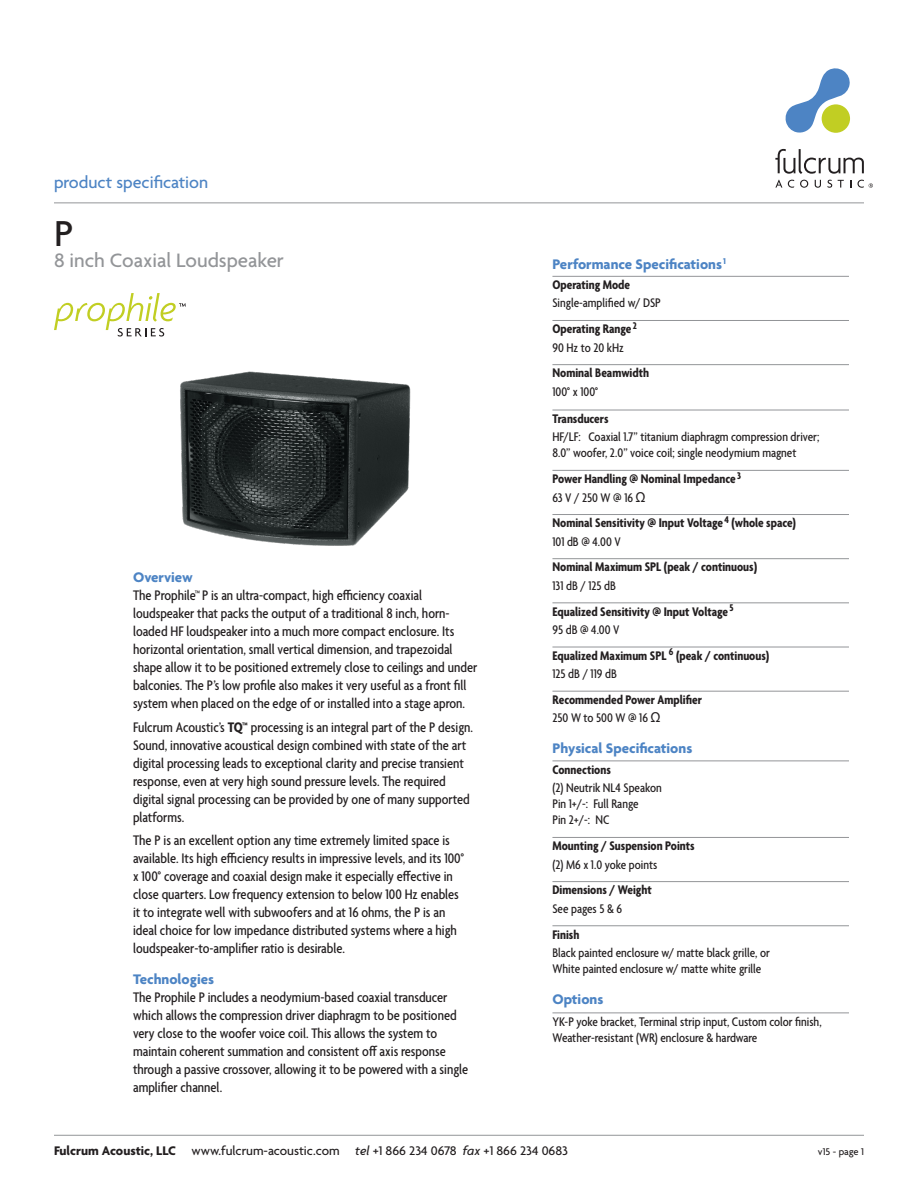
<style>
.page{position:relative;width:918px;height:1188px;background:#fff}
.page>*{position:absolute;margin:0;border:0;box-sizing:border-box;transform-origin:0 0}
.t1{font:500 39px "Agenda";color:#231f20}
.t2{font:500 21px "Agenda";color:#939598}
.t3{font:500 18px "Agenda";color:#4d84c4}
.body{font:500 condensed 15px/18px "Agenda";color:#231f20}
.blue_head{font:700 15px "Agenda";color:#4d84c4}
.data{font:500 condensed 13.5px/16.2px "Agenda";color:#231f20}
.data_head{font:700 condensed 13.5px "Agenda";color:#231f20}
.options_head{font:500 condensed 13.5px/16.2px "Agenda";color:#231f20}
.t4{font:500 13.5px "Agenda";color:#231f20}
.t5{font:500 10.5px "Agenda";color:#231f20}
.s1{font-weight:700}
.s2{font-family:"Arial";font-weight:400;font-stretch:normal}
.s3{font-style:italic}
</style>
<div class="page">
<hr style="left:54px;top:1135px;width:810px;height:1px;background:#939598">
<hr style="left:54px;top:202px;width:810px;height:1px;background:#939598">
<hr style="left:552px;top:276px;width:297px;height:1px;background:#939598">
<hr style="left:552px;top:320px;width:297px;height:1px;background:#939598">
<hr style="left:552px;top:364px;width:297px;height:1px;background:#939598">
<hr style="left:552px;top:410px;width:297px;height:1px;background:#939598">
<hr style="left:552px;top:470px;width:297px;height:1px;background:#939598">
<hr style="left:552px;top:514px;width:297px;height:1px;background:#939598">
<hr style="left:552px;top:558px;width:297px;height:1px;background:#939598">
<hr style="left:552px;top:602px;width:297px;height:1px;background:#939598">
<hr style="left:552px;top:647px;width:297px;height:1px;background:#939598">
<hr style="left:552px;top:691px;width:297px;height:1px;background:#939598">
<hr style="left:552px;top:761px;width:297px;height:1px;background:#939598">
<hr style="left:552px;top:837px;width:297px;height:1px;background:#939598">
<hr style="left:552px;top:881px;width:297px;height:1px;background:#939598">
<hr style="left:552px;top:925px;width:297px;height:1px;background:#939598">
<hr style="left:552px;top:1013px;width:297px;height:1px;background:#939598">
<svg style="left:54px;top:293px;width:132px;height:44px"></svg>
<img style="left:180px;top:371px;width:231px;height:175px">
<svg style="left:785px;top:68px;width:65px;height:65px"></svg>
<svg style="left:775px;top:149px;width:89px;height:25px"></svg>
<svg style="left:775px;top:180px;width:7px;height:8px"></svg>
<svg style="left:788px;top:180px;width:6px;height:8px"></svg>
<svg style="left:800px;top:180px;width:8px;height:8px"></svg>
<svg style="left:815px;top:180px;width:6px;height:8px"></svg>
<svg style="left:827px;top:180px;width:5px;height:8px"></svg>
<svg style="left:838px;top:180px;width:6px;height:8px"></svg>
<svg style="left:858px;top:180px;width:15px;height:8px"></svg>
<p class="t3" style="left:54px;top:172px;width:156px">product specification</p>
<p class="t1" style="left:54px;top:212px;width:21px">P</p>
<p class="t2" style="left:54px;top:249px;width:231px">8 inch Coaxial Loudspeaker</p>
<p class="blue_head" style="left:133px;top:569px;width:61px">Overview</p>
<p class="body" style="left:133px;top:587px;width:346px">The Prophile™ P is an ultra-compact, high efficiency coaxial loudspeaker that packs the output of a traditional 8 inch, horn&shy;loaded HF loudspeaker into a much more compact enclosure. Its horizontal orientation, small vertical dimension, and trapezoidal shape allow it to be positioned extremely close to ceilings and under balconies. The P’s low profile also makes it very useful as a front fill system when placed on the edge of or installed into a stage apron.</p>
<p class="body" style="left:133px;top:719px;width:342px">Fulcrum Acoustic’s <span class="s1">TQ™</span> processing is an integral part of the P design.<br>Sound, innovative acoustical design combined with state of the art digital processing leads to exceptional clarity and precise transient response, even at very high sound pressure levels. The required digital signal processing can be provided by one of many supported platforms.</p>
<p class="body" style="left:133px;top:832px;width:333px">The P is an excellent option any time extremely limited space is available. Its high efficiency results in impressive levels, and its 100° x 100° coverage and coaxial design make it especially effective in close quarters. Low frequency extension to below 100 Hz enables it to integrate well with subwoofers and at 16 ohms, the P is an ideal choice for low impedance distributed systems where a high loudspeaker-to-amplifier ratio is desirable.</p>
<p class="blue_head" style="left:133px;top:971px;width:82px">Technologies</p>
<p class="body" style="left:133px;top:989px;width:337px">The Prophile P includes a neodymium-based coaxial transducer which allows the compression driver diaphragm to be positioned very close to the woofer voice coil. This allows the system to maintain coherent summation and consistent off axis response through a passive crossover, allowing it to be powered with a single amplifier channel.</p>
<p class="blue_head" style="left:552px;top:256px;width:175px">Performance Specifications<sup>1</sup></p>
<p class="data_head" style="left:552px;top:278px;width:79px">Operating Mode</p>
<p class="data" style="left:552px;top:296px;width:110px">Single-amplified w/ DSP</p>
<p class="data_head" style="left:552px;top:322px;width:86px">Operating Range <sup>2</sup></p>
<p class="data" style="left:552px;top:340px;width:73px">90 Hz to 20 kHz</p>
<p class="data_head" style="left:552px;top:366px;width:98px">Nominal Beamwidth</p>
<p class="data" style="left:552px;top:384px;width:47px">100° x 100°</p>
<p class="data_head" style="left:552px;top:411px;width:58px">Transducers</p>
<p class="data" style="left:552px;top:430px;width:268px">HF/LF: Coaxial 1.7” titanium diaphragm compression driver;<br>8.0” woofer, 2.0” voice coil; single neodymium magnet</p>
<p class="data_head" style="left:552px;top:472px;width:190px">Power Handling @ Nominal Impedance <sup>3</sup></p>
<p class="data" style="left:552px;top:490px;width:95px">63 V / 250 W @ 16 <span class="s2">Ω</span></p>
<p class="data_head" style="left:552px;top:516px;width:245px">Nominal Sensitivity @ Input Voltage <sup>4</sup> (whole space)</p>
<p class="data" style="left:552px;top:534px;width:70px">101 dB @ 4.00 V</p>
<p class="data_head" style="left:552px;top:560px;width:206px">Nominal Maximum SPL (peak / continuous)</p>
<p class="data" style="left:552px;top:578px;width:65px">131 dB / 125 dB</p>
<p class="data_head" style="left:552px;top:604px;width:183px">Equalized Sensitivity @ Input Voltage <sup>5</sup></p>
<p class="data" style="left:552px;top:622px;width:69px">95 dB @ 4.00 V</p>
<p class="data_head" style="left:552px;top:648px;width:218px">Equalized Maximum SPL <sup>6</sup> (peak / continuous)</p>
<p class="data" style="left:552px;top:667px;width:66px">125 dB / 119 dB</p>
<p class="data_head" style="left:552px;top:692px;width:151px">Recommended Power Amplifier</p>
<p class="data" style="left:552px;top:711px;width:110px">250 W to 500 W @ 16 <span class="s2">Ω</span></p>
<p class="blue_head" style="left:552px;top:740px;width:141px">Physical Specifications</p>
<p class="data_head" style="left:552px;top:762px;width:60px">Connections</p>
<p class="data" style="left:552px;top:780px;width:111px">(2) Neutrik NL4 Speakon<br>Pin 1+/-: Full Range<br>Pin 2+/-: NC</p>
<p class="data_head" style="left:552px;top:839px;width:144px">Mounting / Suspension Points</p>
<p class="data" style="left:552px;top:857px;width:106px">(2) M6 x 1.0 yoke points</p>
<p class="data_head" style="left:552px;top:883px;width:101px">Dimensions / Weight</p>
<p class="data" style="left:552px;top:901px;width:71px">See pages 5 &amp; 6</p>
<p class="data_head" style="left:552px;top:927px;width:28px">Finish</p>
<p class="data" style="left:552px;top:945px;width:219px">Black painted enclosure w/ matte black grille, or<br>White painted enclosure w/ matte white grille</p>
<p class="blue_head" style="left:552px;top:991px;width:52px">Options</p>
<p class="options_head" style="left:552px;top:1014px;width:271px">YK-P yoke bracket, Terminal strip input, Custom color finish,<br>Weather-resistant (WR) enclosure &amp; hardware</p>
<p class="t4" style="left:54px;top:1143px;width:515px"><span class="s1">Fulcrum Acoustic, LLC</span> www.fulcrum-acoustic.com <span class="s3">tel</span> +1 866 234 0678 <span class="s3">fax</span> +1 866 234 0683</p>
<p class="t5" style="left:818px;top:1146px;width:48px">v15 - page 1</p>
</div>
